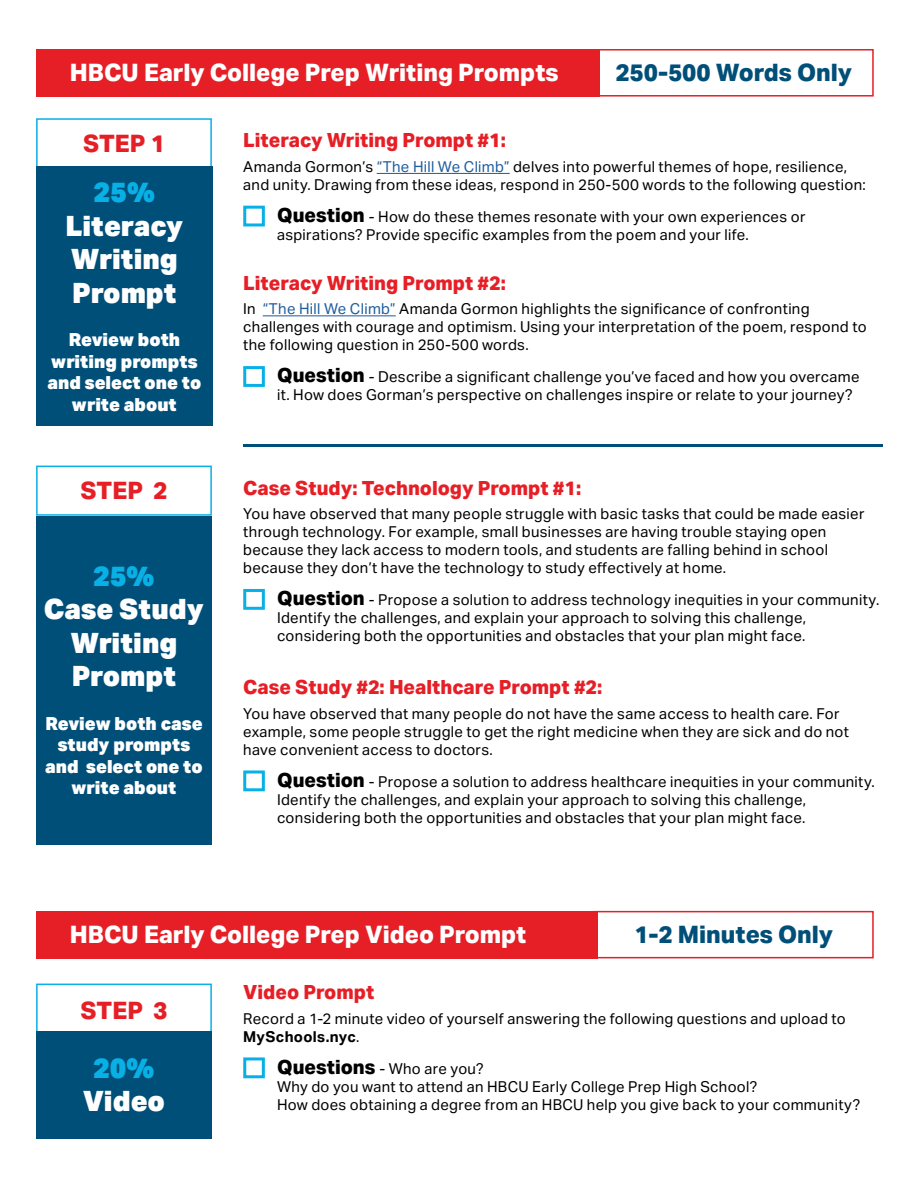
<style>
.page{position:relative;width:918px;height:1188px;background:#fff}
.page>*{position:absolute;margin:0;border:0;box-sizing:border-box;transform-origin:0 0}
.t1{font:900 27.9px/33.6px "Aktiv Grotesk";color:#fff}
.t2{font:900 27.9px "Aktiv Grotesk";color:#08b0e6}
.t3{font:800 24px "Aktiv Grotesk";color:#fff}
.t4{font:800 24px "Aktiv Grotesk";color:#004f78}
.t5{font:800 24px "Aktiv Grotesk";color:#e61f26}
.t6{font:800 19.5px "Aktiv Grotesk";color:#e61f26}
.t7{font:900 18px/21.6px "Aktiv Grotesk";color:#fff;text-align:center}
.t8{font:15px/18px "Aktiv Grotesk";letter-spacing:.015em;color:#000}
.s1{color:#215e9e}
.s2{font-weight:800;font-size:19.5px}
.s3{font-weight:700}
</style>
<div class="page">
<div style="left:36px;top:49px;width:563px;height:48px;background:#e61f26"></div>
<div style="left:594px;top:49px;width:280px;height:48px;border:2px solid #e61f26"></div>
<div style="left:36px;top:118px;width:176px;height:50px;border:2px solid #08b0e6"></div>
<div style="left:36px;top:167px;width:177px;height:259px;background:#004f78"></div>
<hr style="left:377px;top:173px;width:133px;height:1px;background:#215e9e">
<div style="left:243px;top:206px;width:22px;height:20px;border:3px solid #08b0e6"></div>
<hr style="left:263px;top:315px;width:133px;height:1px;background:#215e9e">
<div style="left:243px;top:366px;width:22px;height:21px;border:3px solid #08b0e6"></div>
<hr style="left:243px;top:444px;width:639px;height:3px;background:#004f78">
<div style="left:36px;top:466px;width:176px;height:50px;border:2px solid #08b0e6"></div>
<div style="left:36px;top:516px;width:176px;height:328px;background:#004f78"></div>
<div style="left:243px;top:589px;width:22px;height:21px;border:3px solid #08b0e6"></div>
<div style="left:243px;top:770px;width:22px;height:21px;border:3px solid #08b0e6"></div>
<div style="left:36px;top:911px;width:561px;height:47px;background:#e61f26"></div>
<div style="left:594px;top:911px;width:280px;height:47px;border:2px solid #e61f26"></div>
<div style="left:36px;top:984px;width:176px;height:54px;border:2px solid #08b0e6"></div>
<div style="left:36px;top:1031px;width:176px;height:107px;background:#004f78"></div>
<div style="left:243px;top:1057px;width:22px;height:21px;border:3px solid #08b0e6"></div>
<p class="t3" style="left:70px;top:59px;width:490px">HBCU Early College Prep Writing Prompts</p>
<p class="t4" style="left:615px;top:59px;width:238px">250-500 Words Only</p>
<p class="t5" style="left:83px;top:130px;width:83px">STEP 1</p>
<p class="t2" style="left:94px;top:176px;width:63px">25%</p>
<p class="t1" style="left:65px;top:209px;width:119px">Literacy<br>Writing<br>Prompt</p>
<p class="t7" style="left:47px;top:329px;width:155px">Review both writing prompts and select one to write about</p>
<p class="t5" style="left:80px;top:477px;width:89px">STEP 2</p>
<p class="t2" style="left:93px;top:560px;width:63px">25%</p>
<p class="t1" style="left:44px;top:593px;width:162px;text-align:center">Case Study<br>Writing<br>Prompt</p>
<p class="t7" style="left:45px;top:713px;width:159px">Review both case study prompts and select one to write about</p>
<p class="t6" style="left:243px;top:129px;width:264px">Literacy Writing Prompt #1:</p>
<p class="t8" style="left:243px;top:158px;width:624px">Amanda Gormon’s <span class="s1">“The Hill We Climb”</span> delves into powerful themes of hope, resilience, and unity. Drawing from these ideas, respond in 250-500 words to the following question:</p>
<p class="t8" style="left:277px;top:208px;width:530px"><span class="s2">Question</span> - How do these themes resonate with your own experiences or aspirations? Provide specific examples from the poem and your life.</p>
<p class="t6" style="left:243px;top:271px;width:264px">Literacy Writing Prompt #2:</p>
<p class="t8" style="left:243px;top:300px;width:625px">In <span class="s1">“The Hill We Climb”</span> Amanda Gormon highlights the significance of confronting challenges with courage and optimism. Using your interpretation of the poem, respond to the following question in 250-500 words.</p>
<p class="t8" style="left:277px;top:368px;width:584px"><span class="s2">Question</span> - Describe a significant challenge you’ve faced and how you overcame it. How does Gorman’s perspective on challenges inspire or relate to your journey?</p>
<p class="t6" style="left:243px;top:476px;width:340px">Case Study: Technology Prompt #1:</p>
<p class="t8" style="left:243px;top:505px;width:623px">You have observed that many people struggle with basic tasks that could be made easier through technology. For example, small businesses are having trouble staying open because they lack access to modern tools, and students are falling behind in school because they don’t have the technology to study effectively at home.</p>
<p class="t8" style="left:277px;top:591px;width:604px"><span class="s2">Question</span> - Propose a solution to address technology inequities in your community.<br>Identify the challenges, and explain your approach to solving this challenge, considering both the opportunities and obstacles that your plan might face.</p>
<p class="t6" style="left:243px;top:676px;width:361px">Case Study #2: Healthcare Prompt #2:</p>
<p class="t8" style="left:243px;top:705px;width:607px">You have observed that many people do not have the same access to health care. For example, some people struggle to get the right medicine when they are sick and do not have convenient access to doctors.</p>
<p class="t8" style="left:277px;top:773px;width:600px"><span class="s2">Question</span> - Propose a solution to address healthcare inequities in your community.<br>Identify the challenges, and explain your approach to solving this challenge, considering both the opportunities and obstacles that your plan might face.</p>
<p class="t3" style="left:70px;top:921px;width:458px">HBCU Early College Prep Video Prompt</p>
<p class="t4" style="left:634px;top:921px;width:200px">1-2 Minutes Only</p>
<p class="t5" style="left:80px;top:997px;width:89px">STEP 3</p>
<p class="t2" style="left:93px;top:1052px;width:63px">20%</p>
<p class="t1" style="left:83px;top:1085px;width:84px">Video</p>
<p class="t6" style="left:243px;top:981px;width:133px">Video Prompt</p>
<p class="t8" style="left:243px;top:1010px;width:604px">Record a 1-2 minute video of yourself answering the following questions and upload to<br><span class="s3">MySchools.nyc</span>.</p>
<p class="t8" style="left:277px;top:1060px;width:585px"><span class="s2">Questions</span> - Who are you?<br>Why do you want to attend an HBCU Early College Prep High School?<br>How does obtaining a degree from an HBCU help you give back to your community?</p>
</div>
